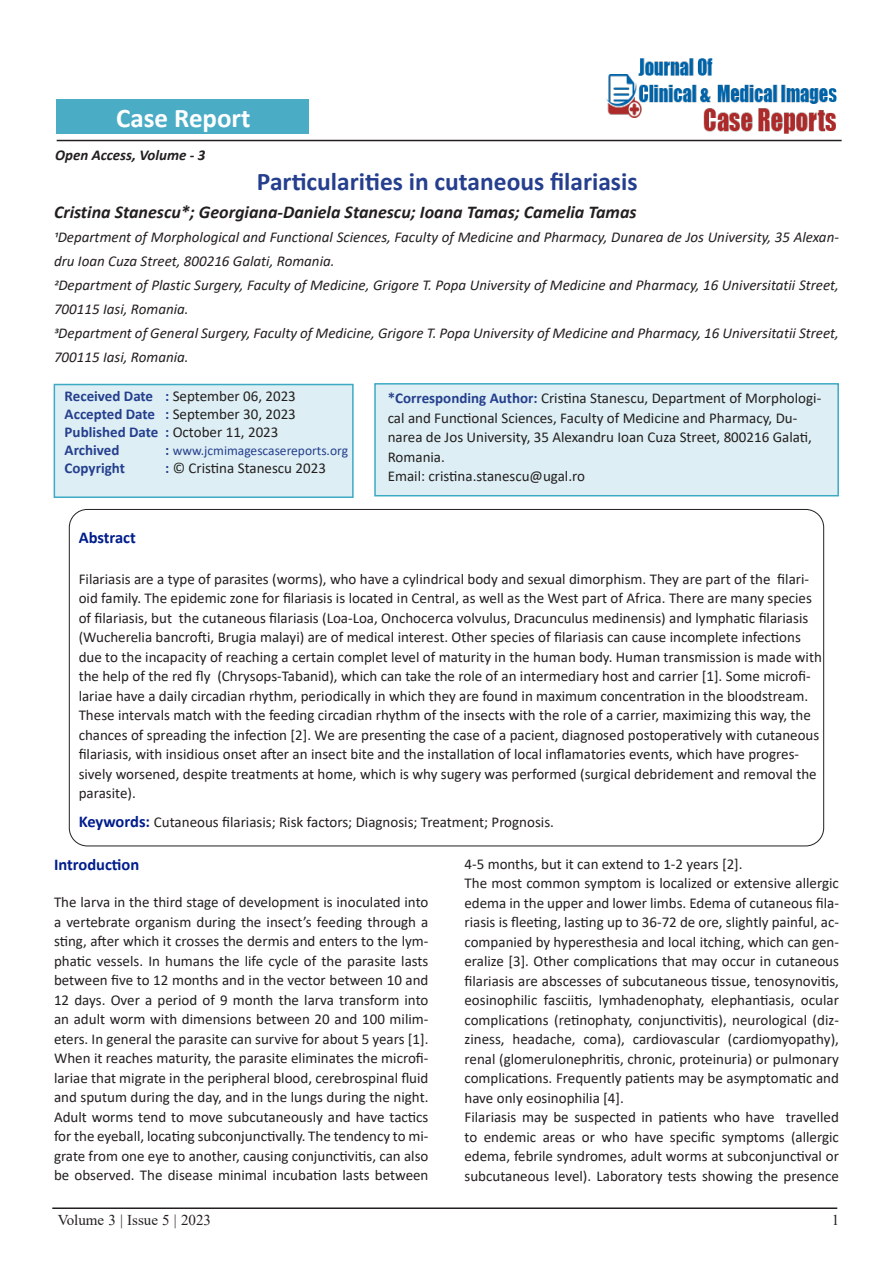
<style>
.page{position:relative;width:893px;height:1263px;background:#fff}
.page>*{position:absolute;margin:0;border:0;box-sizing:border-box;transform-origin:0 0}
.t1{font:700 27px "Calibri";color:#fff}
.Tittle{font:700 25.5px "Calibri";color:#253f8e}
.Paragraph_Style_1{font:italic 700 18px "Calibri";color:#231f20}
.side_heading_new{font:700 16.5px "Calibri";color:#001d8c}
.Paragraph_Style_1-2{font:15px/19.5px "Calibri";color:#231f20;text-align:justify}
.side_heading_new-2{font:15px/19.5px "Calibri";color:#231f20}
.Paragraph_Style_1-3{font:italic 15px/24px "Calibri";color:#231f20}
.Paragraph_Style_1-4{font:700 15px/18px "Calibri";color:#253f8e}
.t2{font:15px "Times New Roman";color:#231f20}
.t3{font:italic 700 15px "Calibri";color:#231f20}
.Paragraph_Style_1-5{font:13.5px "Calibri";color:#253f8e}
.s1{font-weight:400;color:#231f20}
.s2{font-weight:700;font-size:15px}
.s3{font-weight:700;color:#253f8e}
.s4{font-weight:700;font-size:16.5px;color:#001d8c}
</style>
<div class="page">
<hr style="left:57px;top:140px;width:785px;height:1px;background:#231f20">
<hr style="left:52px;top:1207px;width:785px;height:2px;background:#231f20">
<div style="left:57px;top:100px;width:252px;height:34px;background:#4bacc6"></div>
<div style="left:374px;top:383px;width:465px;height:113px;background:#ddeff4;border:2px solid #3daac4"></div>
<div style="left:54px;top:384px;width:300px;height:114px;background:#ddeff4;border:2px solid #3daac4"></div>
<img style="left:605px;top:58px;width:234px;height:82px">
<p class="t1" style="left:116px;top:99px;width:136px">Case Report</p>
<p class="t3" style="left:55px;top:144px;width:152px">Open Access, Volume - 3</p>
<p class="Tittle" style="left:257px;top:164px;width:382px">Particularities in cutaneous filariasis</p>
<p class="Paragraph_Style_1" style="left:54px;top:200px;width:584px">Cristina Stanescu*; Georgiana-Daniela Stanescu; Ioana Tamas; Camelia Tamas</p>
<p class="Paragraph_Style_1-3" style="left:54px;top:225px;width:786px">1Department of Morphological and Functional Sciences, Faculty of Medicine and Pharmacy, Dunarea de Jos University, 35 Alexan&shy;dru Ioan Cuza Street, 800216 Galati, Romania.</p>
<p class="Paragraph_Style_1-3" style="left:54px;top:273px;width:786px">2Department of Plastic Surgery, Faculty of Medicine, Grigore T. Popa University of Medicine and Pharmacy, 16 Universitatii Street,<br>700115 Iasi, Romania.</p>
<p class="Paragraph_Style_1-3" style="left:54px;top:321px;width:786px">3Department of General Surgery, Faculty of Medicine, Grigore T. Popa University of Medicine and Pharmacy, 16 Universitatii Street,<br>700115 Iasi, Romania.</p>
<p class="Paragraph_Style_1-4" style="left:65px;top:386px;width:233px">Received Date : <span class="s1">September 06, 2023<br></span>Accepted Date : <span class="s1">September 30, 2023<br></span>Published Date : <span class="s1">October 11, 2023<br></span>Archived</p>
<p class="Paragraph_Style_1-5" style="left:165px;top:441px;width:184px"><span class="s2">:</span> www.jcmimagescasereports.org</p>
<p class="Paragraph_Style_1-4" style="left:65px;top:458px;width:62px">Copyright</p>
<p class="Paragraph_Style_1-2" style="left:165px;top:457px;width:162px"><span class="s3">:</span> © Cristina Stanescu 2023</p>
<p class="Paragraph_Style_1-2" style="left:388px;top:388px;width:435px;text-align:left"><span class="s3">*Corresponding Author:</span> Cristina Stanescu, Department of Morphologi&shy;cal and Functional Sciences, Faculty of Medicine and Pharmacy, Du&shy;narea de Jos University, 35 Alexandru Ioan Cuza Street, 800216 Galati, Romania.<br>Email: cristina.stanescu@ugal.ro</p>
<p class="side_heading_new" style="left:79px;top:526px;width:59px">Abstract</p>
<p class="side_heading_new-2" style="left:79px;top:569px;width:745px">Filariasis are a type of parasites (worms), who have a cylindrical body and sexual dimorphism. They are part of the filari&shy;oid family. The epidemic zone for filariasis is located in Central, as well as the West part of Africa. There are many species of filariasis, but the cutaneous filariasis (Loa-Loa, Onchocerca volvulus, Dracunculus medinensis) and lymphatic filariasis (Wucherelia bancrofti, Brugia malayi) are of medical interest. Other species of filariasis can cause incomplete infections due to the incapacity of reaching a certain complet level of maturity in the human body. Human transmission is made with the help of the red fly (Chrysops-Tabanid), which can take the role of an intermediary host and carrier [1]. Some microfi&shy;lariae have a daily circadian rhythm, periodically in which they are found in maximum concentration in the bloodstream.<br>These intervals match with the feeding circadian rhythm of the insects with the role of a carrier, maximizing this way, the chances of spreading the infection [2]. We are presenting the case of a pacient, diagnosed postoperatively with cutaneous filariasis, with insidious onset after an insect bite and the installation of local inflamatories events, which have progres&shy;sively worsened, despite treatments at home, which is why sugery was performed (surgical debridement and removal the parasite).</p>
<p class="side_heading_new-2" style="left:79px;top:812px;width:477px"><span class="s4">Keywords:</span> Cutaneous filariasis; Risk factors; Diagnosis; Treatment; Prognosis.</p>
<p class="side_heading_new" style="left:54px;top:853px;width:87px">Introduction</p>
<p class="Paragraph_Style_1-2" style="left:54px;top:892px;width:376px">The larva in the third stage of development is inoculated into a vertebrate organism during the insect’s feeding through a sting, after which it crosses the dermis and enters to the lym&shy;phatic vessels. In humans the life cycle of the parasite lasts between five to 12 months and in the vector between 10 and 12 days. Over a period of 9 month the larva transform into an adult worm with dimensions between 20 and 100 milim&shy;eters. In general the parasite can survive for about 5 years [1].<br>When it reaches maturity, the parasite eliminates the microfi&shy;lariae that migrate in the peripheral blood, cerebrospinal fluid and sputum during the day, and in the lungs during the night.<br>Adult worms tend to move subcutaneously and have tactics for the eyeball, locating subconjunctivally. The tendency to mi&shy;grate from one eye to another, causing conjunctivitis, can also be observed. The disease minimal incubation lasts between</p>
<p class="Paragraph_Style_1-2" style="left:464px;top:853px;width:280px">4-5 months, but it can extend to 1-2 years [2].</p>
<p class="Paragraph_Style_1-2" style="left:464px;top:873px;width:376px">The most common symptom is localized or extensive allergic edema in the upper and lower limbs. Edema of cutaneous fila&shy;riasis is fleeting, lasting up to 36-72 de ore, slightly painful, ac&shy;companied by hyperesthesia and local itching, which can gen&shy;eralize [3]. Other complications that may occur in cutaneous filariasis are abscesses of subcutaneous tissue, tenosynovitis, eosinophilic fasciitis, lymhadenophaty, elephantiasis, ocular complications (retinophaty, conjunctivitis), neurological (diz&shy;ziness, headache, coma), cardiovascular (cardiomyopathy), renal (glomerulonephritis, chronic, proteinuria) or pulmonary complications. Frequently patients may be asymptomatic and have only eosinophilia [4].</p>
<p class="Paragraph_Style_1-2" style="left:464px;top:1107px;width:376px">Filariasis may be suspected in patients who have travelled to endemic areas or who have specific symptoms (allergic edema, febrile syndromes, adult worms at subconjunctival or subcutaneous level). Laboratory tests showing the presence</p>
<p class="t2" style="left:58px;top:1210px;width:155px">Volume 3 | Issue 5 | 2023</p>
<p class="t2" style="left:832px;top:1210px;width:9px">1</p>
</div>
